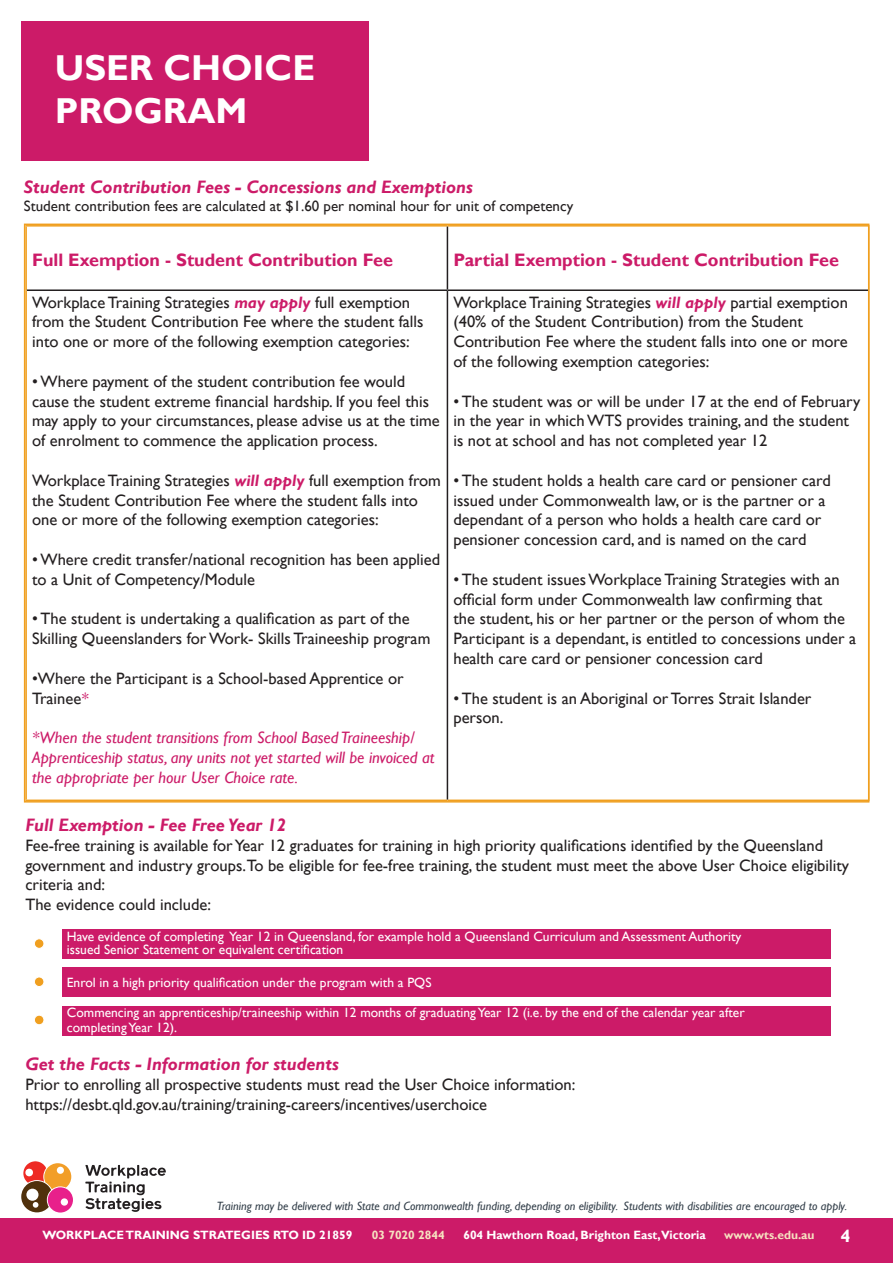
<style>
.page{position:relative;width:893px;height:1263px;background:#fff}
.page>*{position:absolute;margin:0;border:0;box-sizing:border-box;transform-origin:0 0}
.t1{font:700 36px/43.2px "Gill Sans";color:#fff}
.t2{font:italic 700 18px "Gill Sans";color:#cc1b68}
.t3{font:700 18px "Gill Sans";color:#cc1b68}
.t4{font:700 18px "Gill Sans";color:#fff}
.t5{font:16.5px/19.8px "Gill Sans";color:#231f20}
.t6{font:italic 16.5px/19.8px "Gill Sans";color:#cc1b68}
.t7{font:15px "Gill Sans";color:#231f20}
.t8{font:13.5px/13.5px "Gill Sans";color:#fff}
.t9{font:italic 12px "Gill Sans";color:#333f4a}
.t10{font:700 12px "Gill Sans";color:#fff}
.t11{font:700 12px "Gill Sans";color:#f6e1c0}
.s1{font-weight:700;font-style:italic;color:#cc1b68}
.s2{font-style:italic;color:#cc1b68}
</style>
<div class="page">
<div style="left:21px;top:21px;width:348px;height:140px;background:#cc1b68"></div>
<svg style="left:21px;top:1161px;width:52px;height:51px"></svg>
<svg style="left:85px;top:1165px;width:81px;height:47px"></svg>
<div style="left:0;top:1218px;width:893px;height:45px;background:#cc1b68"></div>
<hr style="left:447px;top:227px;width:1px;height:62px;background:#231f20">
<hr style="left:27px;top:289px;width:420px;height:2px;background:#231f20">
<hr style="left:447px;top:289px;width:421px;height:2px;background:#231f20">
<hr style="left:447px;top:291px;width:1px;height:508px;background:#231f20">
<div style="left:62px;top:928px;width:768px;height:30px;background:#cc1b68"></div>
<div style="left:62px;top:967px;width:768px;height:30px;background:#cc1b68"></div>
<div style="left:62px;top:1006px;width:768px;height:30px;background:#cc1b68"></div>
<div style="left:34px;top:939px;width:10px;height:9px;background:#f09f1f;border-radius:50%"></div>
<div style="left:34px;top:938px;width:10px;height:11px;border:1px solid #fff;border-radius:50%"></div>
<div style="left:34px;top:977px;width:10px;height:9px;background:#f09f1f;border-radius:50%"></div>
<div style="left:34px;top:976px;width:10px;height:11px;border:1px solid #fff;border-radius:50%"></div>
<div style="left:34px;top:1015px;width:10px;height:10px;background:#f09f1f;border-radius:50%"></div>
<div style="left:34px;top:1015px;width:10px;height:10px;border:1px solid #fff;border-radius:50%"></div>
<p class="t1" style="left:55px;top:47px;width:262px">USER CHOICE<br>PROGRAM</p>
<p class="t2" style="left:24px;top:177px;width:451px">Student Contribution Fees - Concessions and Exemptions</p>
<p class="t7" style="left:24px;top:197px;width:551px">Student contribution fees are calculated at $1.60 per nominal hour for unit of competency</p>
<p class="t3" style="left:32px;top:249px;width:362px">Full Exemption - Student Contribution Fee</p>
<p class="t3" style="left:453px;top:249px;width:387px">Partial Exemption - Student Contribution Fee</p>
<p class="t5" style="left:32px;top:292px;width:393px">Workplace Training Strategies <span class="s1">may apply</span> full exemption from the Student Contribution Fee where the student falls into one or more of the following exemption categories:</p>
<p class="t5" style="left:32px;top:372px;width:409px">• Where payment of the student contribution fee would cause the student extreme financial hardship. If you feel this may apply to your circumstances, please advise us at the time of enrolment to commence the application process.</p>
<p class="t5" style="left:32px;top:471px;width:410px">Workplace Training Strategies <span class="s1">will apply</span> full exemption from the Student Contribution Fee where the student falls into one or more of the following exemption categories:</p>
<p class="t5" style="left:32px;top:550px;width:409px">• Where credit transfer/national recognition has been applied to a Unit of Competency/Module</p>
<p class="t5" style="left:32px;top:609px;width:400px">• The student is undertaking a qualification as part of the<br>Skilling Queenslanders for Work- Skills Traineeship program</p>
<p class="t5" style="left:32px;top:669px;width:373px">•Where the Participant is a School-based Apprentice or<br>Trainee<span class="s2">*</span></p>
<p class="t6" style="left:32px;top:728px;width:404px">*When the student transitions from School Based Traineeship/<br>Apprenticeship status, any units not yet started will be invoiced at the appropriate per hour User Choice rate.</p>
<p class="t5" style="left:453px;top:292px;width:396px">Workplace Training Strategies <span class="s1">will apply</span> partial exemption (40% of the Student Contribution) from the Student Contribution Fee where the student falls into one or more of the following exemption categories:</p>
<p class="t5" style="left:453px;top:391px;width:408px">• The student was or will be under 17 at the end of February in the year in which WTS provides training, and the student is not at school and has not completed year 12</p>
<p class="t5" style="left:453px;top:471px;width:379px">• The student holds a health care card or pensioner card issued under Commonwealth law, or is the partner or a dependant of a person who holds a health care card or pensioner concession card, and is named on the card</p>
<p class="t5" style="left:453px;top:570px;width:404px">• The student issues Workplace Training Strategies with an official form under Commonwealth law confirming that<br>the student, his or her partner or the person of whom the Participant is a dependant, is entitled to concessions under a health care card or pensioner concession card</p>
<p class="t5" style="left:453px;top:688px;width:359px">• The student is an Aboriginal or Torres Strait Islander person.</p>
<p class="t2" style="left:25px;top:814px;width:262px">Full Exemption - Fee Free Year 12</p>
<p class="t5" style="left:25px;top:836px;width:825px">Fee-free training is available for Year 12 graduates for training in high priority qualifications identified by the Queensland government and industry groups.To be eligible for fee-free training, the student must meet the above User Choice eligibility criteria and:</p>
<p class="t5" style="left:25px;top:895px;width:187px">The evidence could include:</p>
<p class="t8" style="left:67px;top:930px;width:676px">Have evidence of completing Year 12 in Queensland, for example hold a Queensland Curriculum and Assessment Authority issued Senior Statement or equivalent certification</p>
<p class="t8" style="left:67px;top:976px;width:366px">Enrol in a high priority qualification under the program with a PQS</p>
<p class="t8" style="left:67px;top:1006px;width:679px;line-height:15px">Commencing an apprenticeship/traineeship within 12 months of graduating Year 12 (i.e. by the end of the calendar year after completing Year 12).</p>
<p class="t2" style="left:25px;top:1054px;width:315px">Get the Facts - Information for students</p>
<p class="t5" style="left:25px;top:1075px;width:552px">Prior to enrolling all prospective students must read the User Choice information:</p>
<p class="t5" style="left:25px;top:1095px;width:463px">https://desbt.qld.gov.au/training/training-careers/incentives/userchoice</p>
<p class="t9" style="left:217px;top:1199px;width:632px">Training may be delivered with State and Commonwealth funding, depending on eligibility. Students with disabilities are encouraged to apply.</p>
<p class="t10" style="left:43px;top:1227px;width:311px">WORKPLACE TRAINING STRATEGIES RTO ID 21859</p>
<p class="t11" style="left:372px;top:1227px;width:74px">03 7020 2844</p>
<p class="t10" style="left:463px;top:1227px;width:244px">604 Hawthorn Road, Brighton East,Victoria</p>
<p class="t11" style="left:724px;top:1227px;width:92px">www.wts.edu.au</p>
<p class="t4" style="left:840px;top:1225px;width:11px">4</p>
</div>
